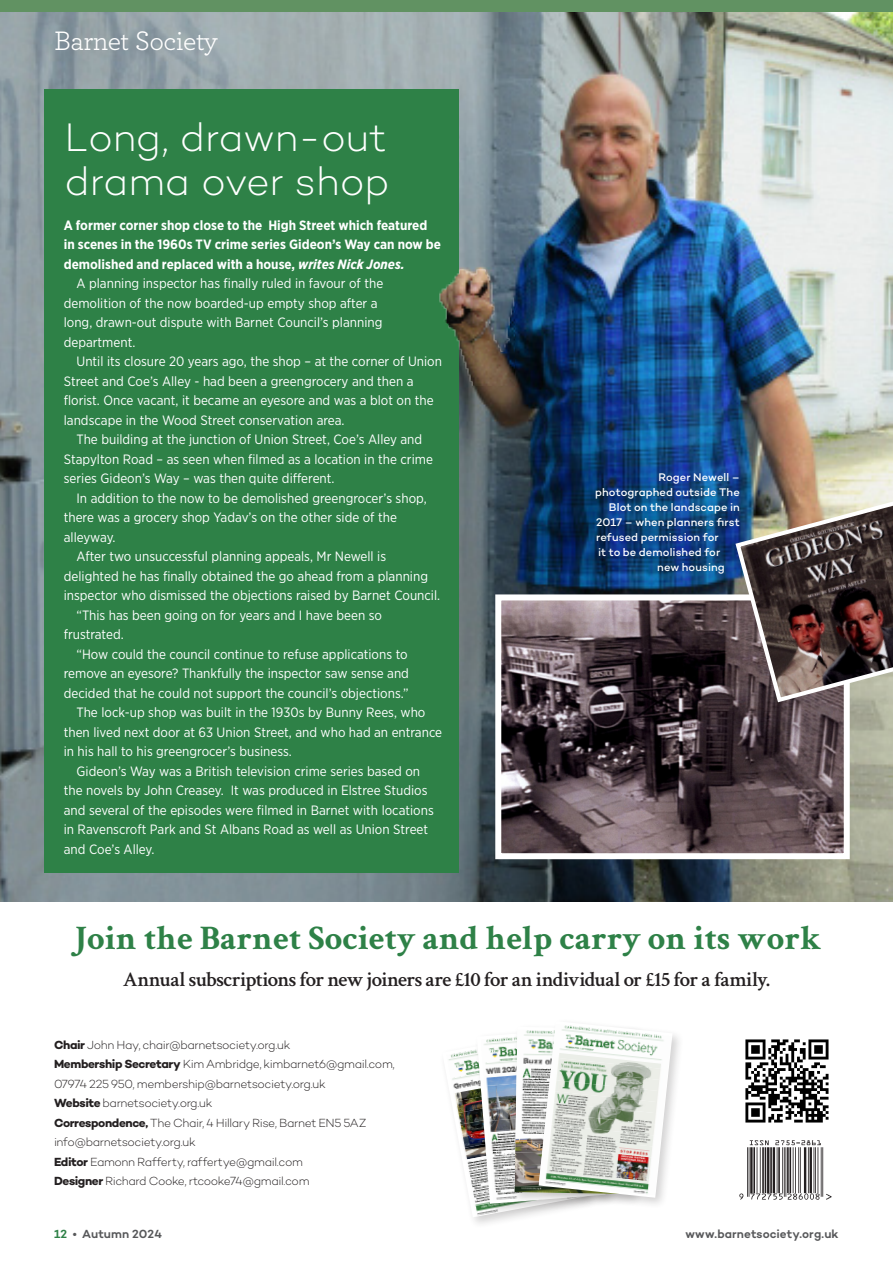
<style>
.page{position:relative;width:893px;height:1263px;background:#fff}
.page>*{position:absolute;margin:0;border:0;box-sizing:border-box;transform-origin:0 0}
.Headline{font:300 40.5px/43.5px "Campton";color:#fff}
.Headline-2{font:700 34.5px "Crimson Text";color:#2e8147}
.Headline-3{font:28.05px "Archer Pro";letter-spacing:-.02em;color:#fff}
.Body{font:600 21px "Crimson Text";letter-spacing:-.035em;color:#231f20}
.t1{font:13.5px/19.5px "Gotham Narrow";color:#fff}
.t2{font:700 13.5px/19.5px "Gotham Narrow";color:#fff}
.Boxout{font:300 12px/19.5px "Campton";letter-spacing:-.035em;color:#231f20}
.Body-2{font:600 12px "Campton";letter-spacing:.005em;color:#57585a}
.Body-3{font:500 11.25px "Campton";letter-spacing:.01em;color:#fff}
.s1{font-style:italic}
.s2{font-weight:700}
.s3{color:#2e8147}
</style>
<div class="page">
<img style="left:0;top:13px;width:893px;height:888px">
<img style="left:739px;top:1140px;width:92px;height:59px">
<div style="left:0;top:0;width:893px;height:12px;background:#619262"></div>
<img style="left:745px;top:1039px;width:84px;height:84px">
<div style="left:439px;top:1028px;width:160px;height:201px;background:#231f20;opacity:.2"></div>
<div style="left:535px;top:1018px;width:149px;height:192px;background:#231f20;opacity:.2"></div>
<img style="left:442px;top:1021px;width:230px;height:196px">
<img style="left:554px;top:1024px;width:117px;height:23px">
<img style="left:553px;top:1035px;width:117px;height:23px">
<img style="left:552px;top:1046px;width:117px;height:23px">
<img style="left:551px;top:1057px;width:117px;height:24px">
<img style="left:550px;top:1068px;width:117px;height:24px">
<img style="left:549px;top:1079px;width:117px;height:24px">
<img style="left:547px;top:1091px;width:117px;height:23px">
<img style="left:546px;top:1102px;width:117px;height:23px">
<img style="left:545px;top:1113px;width:117px;height:23px">
<img style="left:544px;top:1124px;width:117px;height:23px">
<img style="left:543px;top:1135px;width:117px;height:23px">
<img style="left:542px;top:1146px;width:117px;height:23px">
<img style="left:540px;top:1157px;width:118px;height:23px">
<img style="left:539px;top:1168px;width:117px;height:23px">
<img style="left:539px;top:1179px;width:116px;height:16px">
<div style="left:45px;top:89px;width:414px;height:784px;background:#2e8147"></div>
<img style="left:439px;top:249px;width:76px;height:137px">
<img style="left:502px;top:601px;width:341px;height:251px">
<div style="left:495px;top:594px;width:355px;height:265px;border:6px solid #fff"></div>
<img style="left:733px;top:497px;width:160px;height:208px">
<p class="Headline-3" style="left:54px;top:21px;width:166px">Barnet Society</p>
<p class="Headline" style="left:65px;top:115px;width:327px">Long, drawn-out drama over shop</p>
<p class="t2" style="left:64px;top:215px;width:379px">A former corner shop close to the High Street which featured in scenes in the 1960s TV crime series Gideon’s Way can now be demolished and replaced with a house, <span class="s1">writes Nick Jones.</span></p>
<p class="t1" style="left:64px;top:273px;width:321px;text-indent:13px">A planning inspector has finally ruled in favour of the demolition of the now boarded-up empty shop after a long, drawn-out dispute with Barnet Council’s planning department.</p>
<p class="t1" style="left:64px;top:351px;width:380px;text-indent:13px">Until its closure 20 years ago, the shop – at the corner of Union Street and Coe’s Alley - had been a greengrocery and then a florist. Once vacant, it became an eyesore and was a blot on the landscape in the Wood Street conservation area.</p>
<p class="t1" style="left:64px;top:429px;width:371px;text-indent:13px">The building at the junction of Union Street, Coe’s Alley and<br>Stapylton Road – as seen when filmed as a location in the crime series Gideon’s Way – was then quite different.</p>
<p class="t1" style="left:64px;top:488px;width:364px;text-indent:13px">In addition to the now to be demolished greengrocer’s shop, there was a grocery shop Yadav’s on the other side of the alleyway.</p>
<p class="t1" style="left:64px;top:546px;width:378px;text-indent:13px">After two unsuccessful planning appeals, Mr Newell is delighted he has finally obtained the go ahead from a planning inspector who dismissed the objections raised by Barnet Council.</p>
<p class="t1" style="left:64px;top:605px;width:320px;text-indent:13px">“This has been going on for years and I have been so frustrated.</p>
<p class="t1" style="left:64px;top:644px;width:347px;text-align:justify;text-indent:13px">“How could the council continue to refuse applications to remove an eyesore? Thankfully the inspector saw sense and decided that he could not support the council’s objections.”</p>
<p class="t1" style="left:64px;top:702px;width:380px;text-indent:13px">The lock-up shop was built in the 1930s by Bunny Rees, who then lived next door at 63 Union Street, and who had an entrance in his hall to his greengrocer’s business.</p>
<p class="t1" style="left:64px;top:761px;width:371px;text-indent:13px">Gideon’s Way was a British television crime series based on the novels by John Creasey. It was produced in Elstree Studios and several of the episodes were filmed in Barnet with locations in Ravenscroft Park and St Albans Road as well as Union Street and Coe’s Alley.</p>
<p class="Body-3" style="left:658px;top:470px;width:83px">Roger Newell –</p>
<p class="Body-3" style="left:595px;top:485px;width:146px">photographed outside The</p>
<p class="Body-3" style="left:609px;top:500px;width:132px">Blot on the landscape in</p>
<p class="Body-3" style="left:596px;top:515px;width:145px">2017 – when planners first</p>
<p class="Body-3" style="left:596px;top:530px;width:124px">refused permission for</p>
<p class="Body-3" style="left:598px;top:545px;width:124px">it to be demolished for</p>
<p class="Body-3" style="left:657px;top:560px;width:69px">new housing</p>
<p class="Headline-2" style="left:71px;top:917px;width:753px">Join the Barnet Society and help carry on its work</p>
<p class="Body" style="left:123px;top:965px;width:649px">Annual subscriptions for new joiners are £10 for an individual or £15 for a family.</p>
<p class="Boxout" style="left:54px;top:1034px;width:238px"><span class="s2">Chair</span> John Hay, chair@barnetsociety.org.uk</p>
<p class="Boxout" style="left:54px;top:1054px;width:342px"><span class="s2">Membership Secretary</span> Kim Ambridge, kimbarnet6@gmail.com,<br>07974 225 950, membership@barnetsociety.org.uk</p>
<p class="Boxout" style="left:54px;top:1093px;width:160px"><span class="s2">Website</span> barnetsociety.org.uk</p>
<p class="Boxout" style="left:54px;top:1112px;width:314px"><span class="s2">Correspondence,</span> The Chair, 4 Hillary Rise, Barnet EN5 5AZ</p>
<p class="Boxout" style="left:54px;top:1132px;width:143px">info@barnetsociety.org.uk</p>
<p class="Boxout" style="left:54px;top:1151px;width:250px"><span class="s2">Editor</span> Eamonn Rafferty, raffertye@gmail.com</p>
<p class="Boxout" style="left:54px;top:1171px;width:257px"><span class="s2">Designer</span> Richard Cooke, rtcooke74@gmail.com</p>
<p class="Body-2" style="left:54px;top:1226px;width:110px"><span class="s3">12</span> • Autumn 2024</p>
<p class="Body-2" style="left:685px;top:1226px;width:155px">www.barnetsociety.org.uk</p>
</div>
